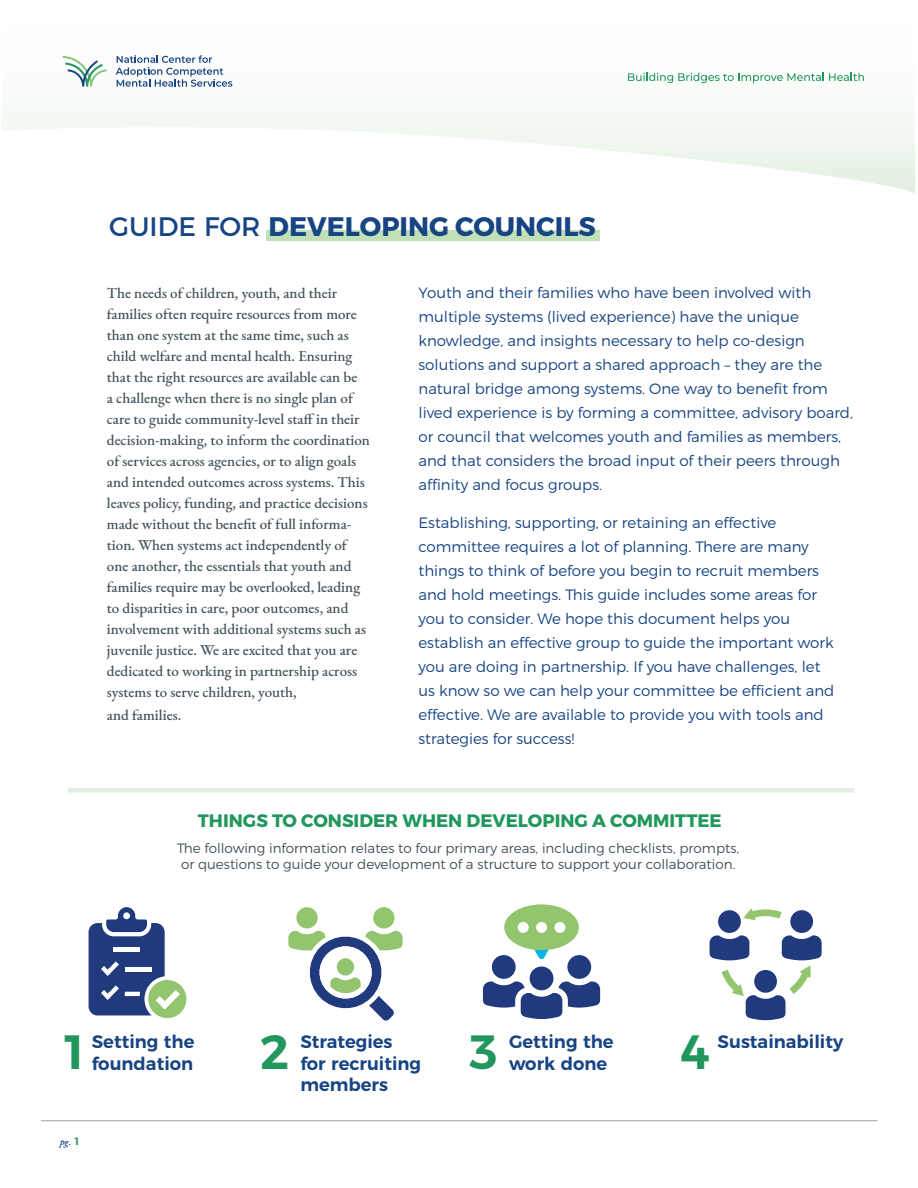
<style>
.page{position:relative;width:918px;height:1188px;background:#fff}
.page>*{position:absolute;margin:0;border:0;box-sizing:border-box;transform-origin:0 0}
.t1{font:600 48px "Montserrat";color:#21975d}
.t2{font:700 26.85px "Montserrat";color:#174483}
.t3{font:600 18px/21.6px "Montserrat";color:#174483}
.t4{font:700 18px "Montserrat";color:#21975d}
.t5{font:300 15px/24px "Montserrat";color:#174483}
.t6{font:500 15px/21px "EB Garamond";color:#425159}
.t7{font:300 13.5px/16.5px "Montserrat";color:#425159}
.t8{font:italic 600 9.75px "EB Garamond";color:#174483}
.s1{font-weight:400}
.s2{font-family:"Montserrat";font-style:normal;font-size:10.5px;color:#21975d}
</style>
<div class="page">
<hr style="left:41px;top:1120px;width:837px;height:1px;background:#94a2aa">
<svg style="left:2px;top:55px;width:913px;height:139px"></svg>
<svg style="left:116px;top:55px;width:116px;height:32px"></svg>
<svg style="left:63px;top:56px;width:44px;height:31px"></svg>
<svg style="left:628px;top:73px;width:236px;height:10px"></svg>
<div style="left:266px;top:230px;width:334px;height:10px;background:#c1e0b8"></div>
<div style="left:68px;top:788px;width:786px;height:5px;background:#e0efdf"></div>
<div style="left:373px;top:907px;width:22px;height:22px;background:#92c56e;border-radius:50%"></div>
<div style="left:296px;top:907px;width:22px;height:22px;background:#92c56e;border-radius:50%"></div>
<svg style="left:288px;top:928px;width:115px;height:93px"></svg>
<div style="left:89px;top:923px;width:76px;height:92px;background:#21397d;border-radius:9px"></div>
<svg style="left:102px;top:907px;width:49px;height:29px"></svg>
<div style="left:123px;top:912px;width:7px;height:7px;background:#fff;border-radius:50%"></div>
<hr style="left:113px;top:947px;width:27px;height:4px;background:#fff">
<svg style="left:101px;top:961px;width:18px;height:15px"></svg>
<hr style="left:125px;top:968px;width:27px;height:4px;background:#fff">
<svg style="left:101px;top:985px;width:18px;height:15px"></svg>
<svg style="left:125px;top:992px;width:15px;height:4px"></svg>
<svg style="left:144px;top:976px;width:46px;height:46px"></svg>
<div style="left:148px;top:980px;width:38px;height:38px;background:#92c56e;border-radius:50%"></div>
<svg style="left:156px;top:990px;width:24px;height:19px"></svg>
<div style="left:567px;top:955px;width:24px;height:24px;background:#21397d;border-radius:50%"></div>
<div style="left:492px;top:955px;width:24px;height:24px;background:#21397d;border-radius:50%"></div>
<svg style="left:530px;top:949px;width:23px;height:11px"></svg>
<svg style="left:483px;top:982px;width:117px;height:37px"></svg>
<div style="left:530px;top:967px;width:23px;height:23px;background:#21397d;border-radius:50%"></div>
<div style="left:504px;top:904px;width:75px;height:46px;background:#92c56e;border-radius:50%"></div>
<div style="left:536px;top:922px;width:11px;height:11px;background:#fff;border-radius:50%"></div>
<div style="left:554px;top:922px;width:11px;height:11px;background:#fff;border-radius:50%"></div>
<div style="left:518px;top:922px;width:11px;height:11px;background:#fff;border-radius:50%"></div>
<div style="left:790px;top:910px;width:23px;height:23px;background:#21397d;border-radius:50%"></div>
<div style="left:718px;top:910px;width:23px;height:23px;background:#21397d;border-radius:50%"></div>
<svg style="left:710px;top:935px;width:112px;height:85px"></svg>
<svg style="left:743px;top:909px;width:39px;height:11px"></svg>
<h2 class="t2" style="left:109px;top:215px;width:488px"><span class="s1">GUIDE FOR</span> DEVELOPING COUNCILS</h2>
<p class="t6" style="left:107px;top:284px;width:265px">The needs of children, youth, and their families often require resources from more than one system at the same time, such as child welfare and mental health. Ensuring that the right resources are available can be<br>a challenge when there is no single plan of care to guide community-level staff in their decision-making, to inform the coordination of services across agencies, or to align goals and intended outcomes across systems. This leaves policy, funding, and practice decisions made without the benefit of full informa&shy;tion. When systems act independently of one another, the essentials that youth and families require may be overlooked, leading to disparities in care, poor outcomes, and involvement with additional systems such as juvenile justice. We are excited that you are dedicated to working in partnership across systems to serve children, youth,</p>
<p class="t6" style="left:107px;top:706px;width:76px">and families.</p>
<p class="t5" style="left:418px;top:282px;width:436px">Youth and their families who have been involved with multiple systems (lived experience) have the unique knowledge, and insights necessary to help co-design solutions and support a shared approach – they are the natural bridge among systems. One way to benefit from lived experience is by forming a committee, advisory board, or council that welcomes youth and families as members, and that considers the broad input of their peers through affinity and focus groups.</p>
<p class="t5" style="left:418px;top:511px;width:418px">Establishing, supporting, or retaining an effective committee requires a lot of planning. There are many things to think of before you begin to recruit members and hold meetings. This guide includes some areas for you to consider. We hope this document helps you establish an effective group to guide the important work you are doing in partnership. If you have challenges, let us know so we can help your committee be efficient and effective. We are available to provide you with tools and strategies for success!</p>
<p class="t4" style="left:198px;top:813px;width:525px">THINGS TO CONSIDER WHEN DEVELOPING A COMMITTEE</p>
<p class="t7" style="left:177px;top:840px;width:563px">The following information relates to four primary areas, including checklists, prompts, or questions to guide your development of a structure to support your collaboration.</p>
<p class="t3" style="left:92px;top:1032px;width:104px">Setting the foundation</p>
<p class="t3" style="left:300px;top:1032px;width:122px">Strategies for recruiting members</p>
<p class="t3" style="left:509px;top:1032px;width:106px">Getting the work done</p>
<p class="t3" style="left:718px;top:1032px;width:127px">Sustainability</p>
<h1 class="t1" style="left:60px;top:1032px;width:31px">1</h1>
<h1 class="t1" style="left:260px;top:1032px;width:31px">2</h1>
<h1 class="t1" style="left:469px;top:1032px;width:31px">3</h1>
<h1 class="t1" style="left:680px;top:1032px;width:31px">4</h1>
<p class="t8" style="left:60px;top:1136px;width:22px">pg. <span class="s2">1</span></p>
</div>
